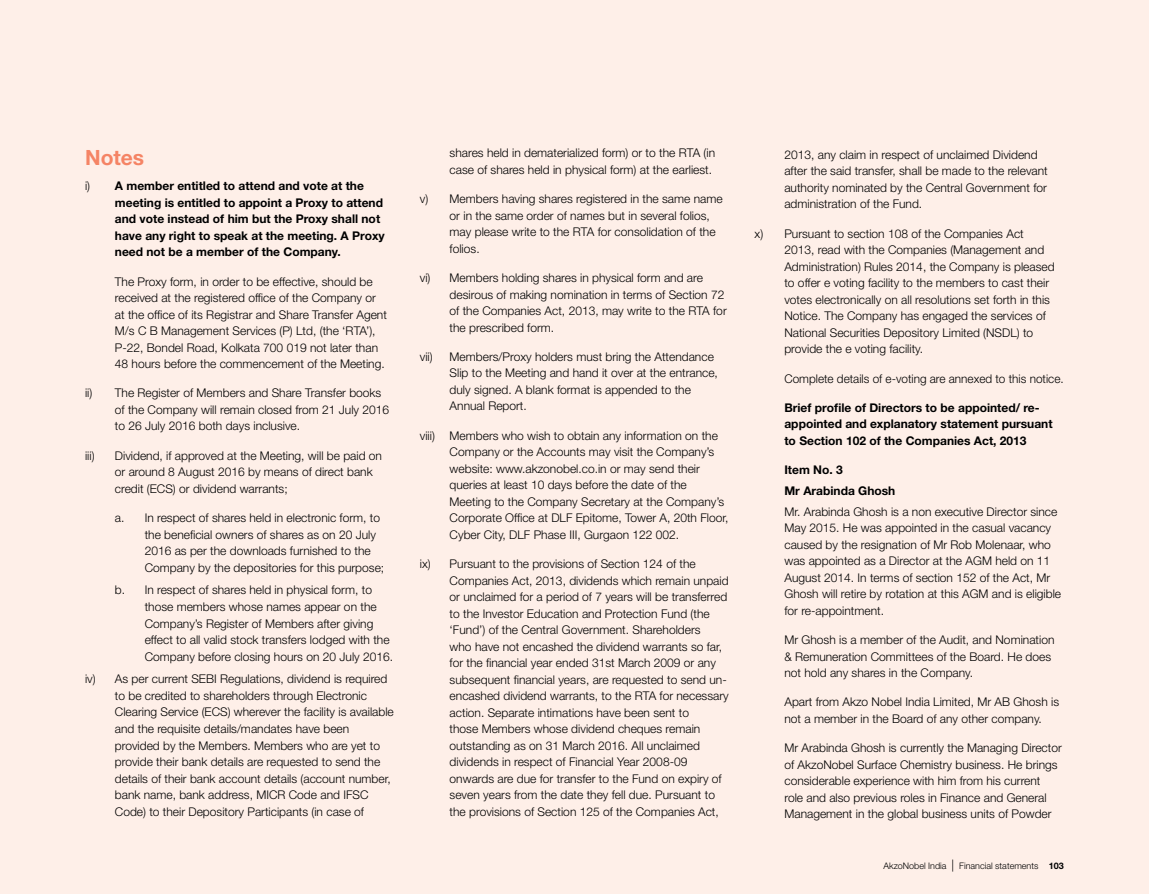
<style>
.page{position:relative;width:1149px;height:894px;background:#fff}
.page>*{position:absolute;margin:0;border:0;box-sizing:border-box;transform-origin:0 0}
.t1{font:700 21px "Helvetica Neue LT Std";color:#f58465}
.t2{font:300 12px/16.5px "Helvetica Neue LT Std";color:#000}
.t3{font:700 12px/16.5px "Helvetica Neue LT Std";color:#000}
.t4{font:300 9px "Helvetica Neue LT Std";color:#000}
.s1{font-weight:300}
.s2{font-size:12px}
.s3{font-weight:700}
</style>
<div class="page">
<div style="left:0;top:0;width:1148px;height:893px;background:#feefe8"></div>
<h1 class="t1" style="left:85px;top:145px;width:61px">Notes</h1>
<p class="t3" style="left:115px;top:177px;width:271px;text-indent:-30px"><span class="s1">i)</span> A member entitled to attend and vote at the meeting is entitled to appoint a Proxy to attend and vote instead of him but the Proxy shall not have any right to speak at the meeting. A Proxy need not be a member of the Company.</p>
<p class="t2" style="left:115px;top:273px;width:273px">The Proxy form, in order to be effective, should be received at the registered office of the Company or at the office of its Registrar and Share Transfer Agent M/s C B Management Services (P) Ltd, (the ‘RTA’), P-22, Bondel Road, Kolkata 700 019 not later than 48 hours before the commencement of the Meeting.</p>
<p class="t2" style="left:115px;top:384px;width:276px;text-indent:-30px">ii) The Register of Members and Share Transfer books of the Company will remain closed from 21 July 2016 to 26 July 2016 both days inclusive.</p>
<p class="t2" style="left:85px;top:447px;width:11px">iii)</p>
<p class="t2" style="left:115px;top:447px;width:268px">Dividend, if approved at the Meeting, will be paid on or around 8 August 2016 by means of direct bank credit (ECS) or dividend warrants;</p>
<p class="t2" style="left:145px;top:509px;width:241px;text-indent:-30px">a. In respect of shares held in electronic form, to the beneficial owners of shares as on 20 July 2016 as per the downloads furnished to the Company by the depositories for this purpose;</p>
<p class="t2" style="left:145px;top:581px;width:250px;text-indent:-30px">b. In respect of shares held in physical form, to those members whose names appear on the Company’s Register of Members after giving effect to all valid stock transfers lodged with the Company before closing hours on 20 July 2016.</p>
<p class="t2" style="left:115px;top:670px;width:280px;text-indent:-30px">iv) As per current SEBI Regulations, dividend is required to be credited to shareholders through Electronic Clearing Service (ECS) wherever the facility is available and the requisite details/mandates have been provided by the Members. Members who are yet to provide their bank details are requested to send the details of their bank account details (account number, bank name, bank address, MICR Code and IFSC Code) to their Depository Participants (in case of</p>
<p class="t2" style="left:449px;top:144px;width:267px">shares held in dematerialized form) or to the RTA (in case of shares held in physical form) at the earliest.</p>
<p class="t2" style="left:449px;top:190px;width:274px;text-indent:-30px">v) Members having shares registered in the same name or in the same order of names but in several folios, may please write to the RTA for consolidation of the folios.</p>
<p class="t2" style="left:449px;top:269px;width:278px;text-indent:-30px">vi) Members holding shares in physical form and are desirous of making nomination in terms of Section 72 of the Companies Act, 2013, may write to the RTA for the prescribed form.</p>
<p class="t2" style="left:420px;top:348px;width:14px">vii)</p>
<p class="t2" style="left:449px;top:348px;width:270px">Members/Proxy holders must bring the Attendance Slip to the Meeting and hand it over at the entrance, duly signed. A blank format is appended to the Annual Report.</p>
<p class="t2" style="left:449px;top:427px;width:280px;text-indent:-30px">viii) Members who wish to obtain any information on the Company or the Accounts may visit the Company’s website: www.akzonobel.co.in or may send their queries at least 10 days before the date of the Meeting to the Company Secretary at the Company’s Corporate Office at DLF Epitome, Tower A, 20th Floor, Cyber City, DLF Phase III, Gurgaon 122 002.</p>
<p class="t2" style="left:449px;top:555px;width:280px;text-indent:-30px">ix) Pursuant to the provisions of Section 124 of the Companies Act, 2013, dividends which remain unpaid or unclaimed for a period of 7 years will be transferred to the Investor Education and Protection Fund (the ‘Fund’) of the Central Government. Shareholders<br>who have not encashed the dividend warrants so far, for the financial year ended 31st March 2009 or any subsequent financial years, are requested to send un&shy;encashed dividend warrants, to the RTA for necessary action. Separate intimations have been sent to<br>those Members whose dividend cheques remain outstanding as on 31 March 2016. All unclaimed dividends in respect of Financial Year 2008-09 onwards are due for transfer to the Fund on expiry of seven years from the date they fell due. Pursuant to the provisions of Section 125 of the Companies Act,</p>
<p class="t2" style="left:784px;top:146px;width:265px">2013, any claim in respect of unclaimed Dividend after the said transfer, shall be made to the relevant authority nominated by the Central Government for administration of the Fund.</p>
<p class="t2" style="left:784px;top:225px;width:272px;text-indent:-30px">x) Pursuant to section 108 of the Companies Act 2013, read with the Companies (Management and Administration) Rules 2014, the Company is pleased to offer e voting facility to the members to cast their votes electronically on all resolutions set forth in this Notice. The Company has engaged the services of National Securities Depository Limited (NSDL) to provide the e voting facility.</p>
<p class="t2" style="left:784px;top:369px;width:281px">Complete details of e-voting are annexed to this notice.</p>
<p class="t3" style="left:784px;top:399px;width:269px">Brief profile of Directors to be appointed/ re&shy;appointed and explanatory statement pursuant to Section 102 of the Companies Act, 2013</p>
<p class="t3" style="left:784px;top:459px;width:112px;line-height:20.7px">Item No. 3<br>Mr Arabinda Ghosh</p>
<p class="t2" style="left:784px;top:502px;width:278px">Mr. Arabinda Ghosh is a non executive Director since May 2015. He was appointed in the casual vacancy caused by the resignation of Mr Rob Molenaar, who was appointed as a Director at the AGM held on 11<br>August 2014. In terms of section 152 of the Act, Mr Ghosh will retire by rotation at this AGM and is eligible for re-appointment.</p>
<p class="t2" style="left:784px;top:631px;width:271px">Mr Ghosh is a member of the Audit, and Nomination &amp; Remuneration Committees of the Board. He does not hold any shares in the Company.</p>
<p class="t2" style="left:784px;top:693px;width:276px">Apart from Akzo Nobel India Limited, Mr AB Ghosh is not a member in the Board of any other company.</p>
<p class="t2" style="left:784px;top:739px;width:279px">Mr Arabinda Ghosh is currently the Managing Director of AkzoNobel Surface Chemistry business. He brings considerable experience with him from his current role and also previous roles in Finance and General Management in the global business units of Powder</p>
<p class="t4" style="left:883px;top:859px;width:182px">AkzoNobel India <span class="s2">|</span> Financial statements <span class="s3">103</span></p>
</div>
